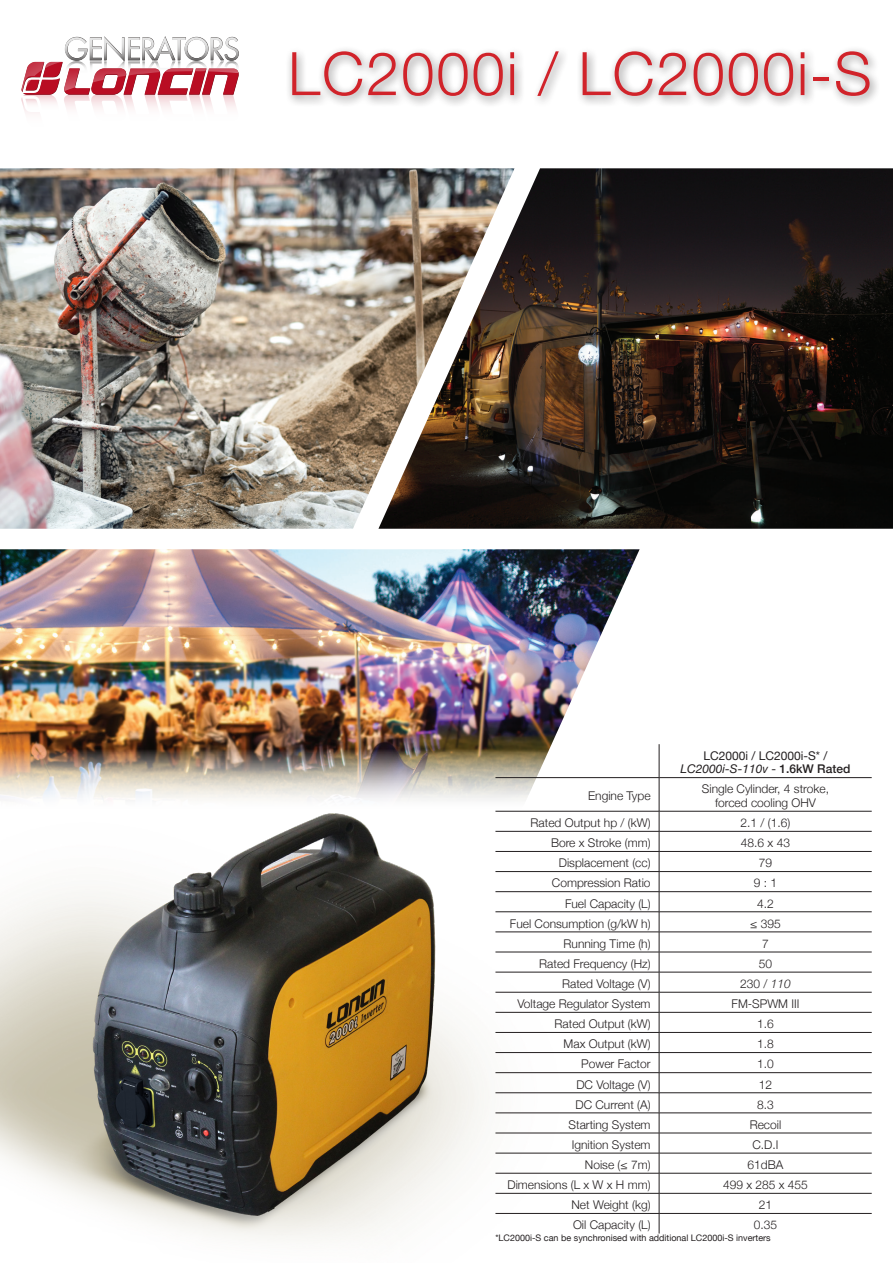
<style>
.page{position:relative;width:893px;height:1263px;background:#fff}
.page>*{position:absolute;margin:0;border:0;box-sizing:border-box;transform-origin:0 0}
.t1{font:300 60px "Helvetica Neue";letter-spacing:.03em;color:#d1232a}
.t2{font:300 12px "Helvetica Neue";color:#231f20}
.t3{font:italic 12px "Helvetica Neue";color:#231f20}
.t4{font:12px "Helvetica Neue";color:#231f20}
.t5{font:9px "Helvetica Neue";color:#231f20}
.s1{font-style:normal}
.s2{font-weight:500;font-style:normal}
.s3{font-style:italic}
</style>
<div class="page">
<img style="left:0;top:549px;width:640px;height:262px">
<img style="left:0;top:168px;width:378px;height:361px">
<img style="left:378px;top:168px;width:515px;height:361px">
<svg style="left:23px;top:95px;width:34px;height:8px"></svg>
<svg style="left:21px;top:97px;width:23px;height:16px"></svg>
<svg style="left:206px;top:95px;width:30px;height:13px"></svg>
<svg style="left:193px;top:95px;width:13px;height:14px"></svg>
<svg style="left:160px;top:95px;width:33px;height:13px"></svg>
<svg style="left:126px;top:95px;width:34px;height:13px"></svg>
<svg style="left:91px;top:95px;width:35px;height:13px"></svg>
<svg style="left:64px;top:95px;width:26px;height:14px"></svg>
<svg style="left:21px;top:36px;width:218px;height:59px"></svg>
<div style="left:286px;top:45px;width:595px;height:63px;background:#231f20;opacity:.55"></div>
<hr style="left:659px;top:744px;width:1px;height:33px;background:#231f20">
<hr style="left:495px;top:777px;width:164px;height:1px;background:#231f20">
<hr style="left:659px;top:777px;width:213px;height:1px;background:#231f20">
<hr style="left:659px;top:778px;width:1px;height:33px;background:#231f20">
<hr style="left:495px;top:811px;width:164px;height:1px;background:#231f20">
<hr style="left:659px;top:811px;width:213px;height:1px;background:#231f20">
<hr style="left:495px;top:831px;width:164px;height:1px;background:#231f20">
<hr style="left:659px;top:831px;width:213px;height:1px;background:#231f20">
<hr style="left:495px;top:851px;width:164px;height:1px;background:#231f20">
<hr style="left:659px;top:851px;width:213px;height:1px;background:#231f20">
<hr style="left:495px;top:871px;width:164px;height:1px;background:#231f20">
<hr style="left:659px;top:871px;width:213px;height:1px;background:#231f20">
<hr style="left:495px;top:891px;width:164px;height:1px;background:#231f20">
<hr style="left:659px;top:891px;width:213px;height:1px;background:#231f20">
<hr style="left:495px;top:911px;width:164px;height:1px;background:#231f20">
<hr style="left:659px;top:911px;width:213px;height:1px;background:#231f20">
<hr style="left:495px;top:932px;width:164px;height:1px;background:#231f20">
<hr style="left:659px;top:932px;width:213px;height:1px;background:#231f20">
<hr style="left:495px;top:952px;width:164px;height:1px;background:#231f20">
<hr style="left:659px;top:952px;width:213px;height:1px;background:#231f20">
<hr style="left:495px;top:972px;width:164px;height:1px;background:#231f20">
<hr style="left:659px;top:972px;width:213px;height:1px;background:#231f20">
<hr style="left:495px;top:992px;width:164px;height:1px;background:#231f20">
<hr style="left:659px;top:992px;width:213px;height:1px;background:#231f20">
<hr style="left:495px;top:1012px;width:164px;height:1px;background:#231f20">
<hr style="left:659px;top:1012px;width:213px;height:1px;background:#231f20">
<hr style="left:495px;top:1032px;width:164px;height:1px;background:#231f20">
<hr style="left:659px;top:1032px;width:213px;height:1px;background:#231f20">
<hr style="left:495px;top:1052px;width:164px;height:1px;background:#231f20">
<hr style="left:659px;top:1052px;width:213px;height:1px;background:#231f20">
<hr style="left:495px;top:1072px;width:164px;height:1px;background:#231f20">
<hr style="left:659px;top:1072px;width:213px;height:1px;background:#231f20">
<hr style="left:495px;top:1092px;width:164px;height:1px;background:#231f20">
<hr style="left:659px;top:1092px;width:213px;height:1px;background:#231f20">
<hr style="left:495px;top:1112px;width:164px;height:1px;background:#231f20">
<hr style="left:659px;top:1112px;width:213px;height:1px;background:#231f20">
<hr style="left:495px;top:1133px;width:164px;height:1px;background:#231f20">
<hr style="left:659px;top:1133px;width:213px;height:1px;background:#231f20">
<hr style="left:495px;top:1153px;width:164px;height:1px;background:#231f20">
<hr style="left:659px;top:1153px;width:213px;height:1px;background:#231f20">
<hr style="left:495px;top:1173px;width:164px;height:1px;background:#231f20">
<hr style="left:659px;top:1173px;width:213px;height:1px;background:#231f20">
<hr style="left:495px;top:1193px;width:164px;height:1px;background:#231f20">
<hr style="left:659px;top:1193px;width:213px;height:1px;background:#231f20">
<hr style="left:495px;top:1213px;width:164px;height:1px;background:#231f20">
<hr style="left:659px;top:1213px;width:213px;height:1px;background:#231f20">
<svg style="left:659px;top:811px;width:1px;height:422px"></svg>
<img style="left:0;top:772px;width:572px;height:467px">
<p class="t1" style="left:288px;top:25px;width:585px">LC2000i / LC2000i-S</p>
<p class="t2" style="left:588px;top:786px;width:64px">Engine Type</p>
<p class="t4" style="left:703px;top:747px;width:126px">LC2000i / LC2000i-S* /</p>
<p class="t3" style="left:681px;top:760px;width:171px">LC2000i-S-110v <span class="s1">-</span> <span class="s2">1.6kW Rated</span></p>
<p class="t2" style="left:702px;top:779px;width:129px">Single Cylinder, 4 stroke,</p>
<p class="t2" style="left:715px;top:793px;width:102px">forced cooling OHV</p>
<p class="t2" style="left:531px;top:813px;width:122px">Rated Output hp / (kW)</p>
<p class="t2" style="left:741px;top:813px;width:51px">2.1 / (1.6)</p>
<p class="t2" style="left:551px;top:833px;width:101px">Bore x Stroke (mm)</p>
<p class="t2" style="left:741px;top:833px;width:51px">48.6 x 43</p>
<p class="t2" style="left:559px;top:853px;width:93px">Displacement (cc)</p>
<p class="t2" style="left:759px;top:853px;width:15px">79</p>
<p class="t2" style="left:552px;top:873px;width:100px">Compression Ratio</p>
<p class="t2" style="left:754px;top:873px;width:25px">9 : 1</p>
<p class="t2" style="left:565px;top:893px;width:87px">Fuel Capacity (L)</p>
<p class="t2" style="left:757px;top:893px;width:18px">4.2</p>
<p class="t2" style="left:510px;top:914px;width:142px">Fuel Consumption (g/kW h)</p>
<p class="t2" style="left:750px;top:914px;width:32px">≤ 395</p>
<p class="t2" style="left:564px;top:934px;width:88px">Running Time (h)</p>
<p class="t2" style="left:762px;top:934px;width:8px">7</p>
<p class="t2" style="left:539px;top:954px;width:113px">Rated Frequency (Hz)</p>
<p class="t2" style="left:759px;top:954px;width:15px">50</p>
<p class="t2" style="left:562px;top:974px;width:90px">Rated Voltage (V)</p>
<p class="t2" style="left:740px;top:974px;width:52px">230 / <span class="s3">110</span></p>
<p class="t2" style="left:517px;top:994px;width:135px">Voltage Regulator System</p>
<p class="t2" style="left:731px;top:994px;width:69px">FM-SPWM III</p>
<p class="t2" style="left:555px;top:1014px;width:98px">Rated Output (kW)</p>
<p class="t2" style="left:757px;top:1014px;width:18px">1.6</p>
<p class="t2" style="left:564px;top:1034px;width:88px">Max Output (kW)</p>
<p class="t2" style="left:757px;top:1034px;width:18px">1.8</p>
<p class="t2" style="left:581px;top:1054px;width:71px">Power Factor</p>
<p class="t2" style="left:757px;top:1054px;width:18px">1.0</p>
<p class="t2" style="left:576px;top:1074px;width:76px">DC Voltage (V)</p>
<p class="t2" style="left:759px;top:1074px;width:15px">12</p>
<p class="t2" style="left:575px;top:1095px;width:77px">DC Current (A)</p>
<p class="t2" style="left:757px;top:1095px;width:18px">8.3</p>
<p class="t2" style="left:569px;top:1115px;width:84px">Starting System</p>
<p class="t2" style="left:750px;top:1115px;width:33px">Recoil</p>
<p class="t2" style="left:572px;top:1135px;width:80px">Ignition System</p>
<p class="t2" style="left:752px;top:1135px;width:28px">C.D.I</p>
<p class="t2" style="left:585px;top:1155px;width:67px">Noise (≤ 7m)</p>
<p class="t2" style="left:748px;top:1155px;width:37px">61dBA</p>
<p class="t2" style="left:507px;top:1175px;width:145px">Dimensions (L x W x H mm)</p>
<p class="t2" style="left:723px;top:1175px;width:86px">499 x 285 x 455</p>
<p class="t2" style="left:571px;top:1195px;width:81px">Net Weight (kg)</p>
<p class="t2" style="left:759px;top:1195px;width:15px">21</p>
<p class="t2" style="left:573px;top:1215px;width:79px">Oil Capacity (L)</p>
<p class="t2" style="left:754px;top:1215px;width:25px">0.35</p>
<p class="t5" style="left:495px;top:1231px;width:277px">*LC2000i-S can be synchronised with additional LC2000i-S inverters</p>
</div>
